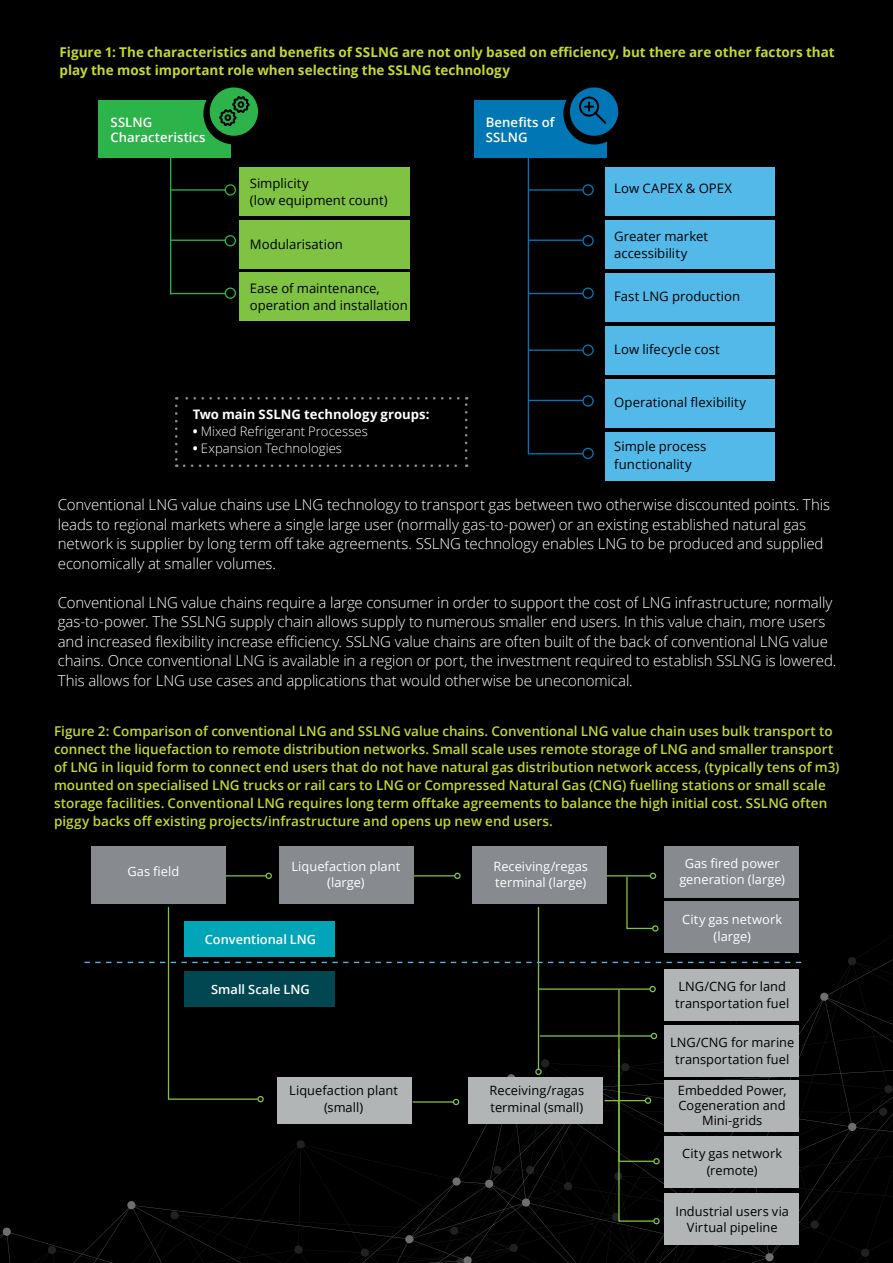
<style>
.page{position:relative;width:893px;height:1263px;background:#000}
.page>*{position:absolute;margin:0;border:0;box-sizing:border-box;transform-origin:0 0}
.t1{font:300 15px/19.5px "Open Sans";letter-spacing:-.005em;color:#fff}
.t2{font:600 13.5px/18px "Open Sans";color:#c4d82e}
.t3{font:700 13.5px/18px "Open Sans";color:#c4d82e}
.t4{font:13.05px/17.1px "Open Sans";color:#000}
.t5{font:300 13.05px "Open Sans";color:#fff}
.t6{font:600 13.05px/15.1px "Open Sans";letter-spacing:.005em;color:#fff}
.t7{font:700 13.05px "Open Sans";color:#fff}
.t8{font:12.75px/16.6px "Open Sans";letter-spacing:.005em;color:#000;text-align:center}
.t9{font:12.75px/16.6px "Open Sans";letter-spacing:.005em;color:#fff;text-align:center}
.t10{font:600 12.75px "Open Sans";color:#fff}
.s1{font-weight:700}
</style>
<div class="page">
<div style="left:98px;top:100px;width:132px;height:57px;background:#2cb34a"></div>
<div style="left:239px;top:168px;width:171px;height:48px;background:#80c342"></div>
<div style="left:605px;top:168px;width:169px;height:48px;background:#52b9e9"></div>
<div style="left:605px;top:327px;width:169px;height:48px;background:#52b9e9"></div>
<div style="left:239px;top:220px;width:171px;height:49px;background:#80c342"></div>
<div style="left:605px;top:221px;width:169px;height:48px;background:#52b9e9"></div>
<div style="left:605px;top:380px;width:169px;height:48px;background:#52b9e9"></div>
<div style="left:239px;top:273px;width:171px;height:48px;background:#80c342"></div>
<svg style="left:175px;top:406px;width:3px;height:61px"></svg>
<svg style="left:184px;top:464px;width:283px;height:3px"></svg>
<svg style="left:465px;top:397px;width:2px;height:61px"></svg>
<svg style="left:176px;top:397px;width:282px;height:3px"></svg>
<div style="left:605px;top:274px;width:169px;height:48px;background:#52b9e9"></div>
<div style="left:605px;top:432px;width:169px;height:49px;background:#52b9e9"></div>
<div style="left:475px;top:100px;width:132px;height:57px;background:#0077b4"></div>
<div style="left:203px;top:83px;width:62px;height:61px;background:#000;border-radius:50%"></div>
<div style="left:563px;top:83px;width:62px;height:61px;background:#000;border-radius:50%"></div>
<svg style="left:210px;top:87px;width:48px;height:49px"></svg>
<svg style="left:570px;top:87px;width:48px;height:49px"></svg>
<hr style="left:170px;top:158px;width:1px;height:137px;background:#2cb34a">
<hr style="left:528px;top:158px;width:1px;height:296px;background:#0077b4">
<hr style="left:171px;top:189px;width:63px;height:2px;background:#2cb34a">
<hr style="left:529px;top:189px;width:63px;height:2px;background:#0077b4">
<hr style="left:529px;top:349px;width:63px;height:2px;background:#0077b4">
<hr style="left:171px;top:240px;width:63px;height:1px;background:#2cb34a">
<hr style="left:529px;top:240px;width:63px;height:1px;background:#0077b4">
<hr style="left:529px;top:400px;width:63px;height:1px;background:#0077b4">
<hr style="left:171px;top:293px;width:63px;height:1px;background:#2cb34a">
<hr style="left:529px;top:293px;width:63px;height:1px;background:#0077b4">
<hr style="left:529px;top:453px;width:63px;height:1px;background:#0077b4">
<svg style="left:225px;top:185px;width:10px;height:10px"></svg>
<div style="left:225px;top:184px;width:11px;height:12px;border:1px solid #2cb34a;border-radius:50%"></div>
<svg style="left:583px;top:185px;width:10px;height:10px"></svg>
<div style="left:582px;top:184px;width:12px;height:12px;border:1px solid #0077b4;border-radius:50%"></div>
<svg style="left:583px;top:345px;width:10px;height:10px"></svg>
<div style="left:582px;top:344px;width:12px;height:12px;border:1px solid #0077b4;border-radius:50%"></div>
<div style="left:225px;top:236px;width:10px;height:10px;background:#000;border-radius:50%"></div>
<div style="left:225px;top:235px;width:11px;height:11px;border:1px solid #2cb34a;border-radius:50%"></div>
<svg style="left:583px;top:236px;width:10px;height:10px"></svg>
<div style="left:582px;top:235px;width:12px;height:11px;border:1px solid #0077b4;border-radius:50%"></div>
<svg style="left:583px;top:396px;width:10px;height:10px"></svg>
<div style="left:582px;top:395px;width:12px;height:12px;border:1px solid #0077b4;border-radius:50%"></div>
<svg style="left:225px;top:288px;width:10px;height:10px"></svg>
<div style="left:225px;top:287px;width:11px;height:12px;border:1px solid #2cb34a;border-radius:50%"></div>
<svg style="left:583px;top:288px;width:10px;height:10px"></svg>
<div style="left:582px;top:287px;width:12px;height:12px;border:1px solid #0077b4;border-radius:50%"></div>
<svg style="left:583px;top:448px;width:10px;height:10px"></svg>
<div style="left:582px;top:448px;width:12px;height:11px;border:1px solid #0077b4;border-radius:50%"></div>
<div style="left:91px;top:846px;width:134px;height:58px;background:#878a8f"></div>
<div style="left:279px;top:846px;width:134px;height:58px;background:#878a8f"></div>
<div style="left:472px;top:846px;width:135px;height:58px;background:#878a8f"></div>
<div style="left:665px;top:846px;width:134px;height:51px;background:#878a8f"></div>
<svg style="left:0;top:873px;width:893px;height:390px"></svg>
<p class="t3" style="left:60px;top:43px;width:777px">Figure 1: The characteristics and benefits of SSLNG are not only based on efficiency, but there are other factors that play the most important role when selecting the SSLNG technology</p>
<p class="t6" style="left:111px;top:114px;width:96px">SSLNG<br>Characteristics</p>
<p class="t6" style="left:486px;top:114px;width:70px">Benefits of<br>SSLNG</p>
<p class="t4" style="left:250px;top:174px;width:139px">Simplicity<br>(low equipment count)</p>
<p class="t4" style="left:250px;top:235px;width:95px">Modularisation</p>
<p class="t4" style="left:250px;top:279px;width:160px">Ease of maintenance, operation and installation</p>
<p class="t7" style="left:193px;top:405px;width:238px">Two main SSLNG technology groups:</p>
<p class="t5" style="left:193px;top:422px;width:177px"><span class="s1">•</span> Mixed Refrigerant Processes</p>
<p class="t5" style="left:193px;top:439px;width:151px"><span class="s1">•</span> Expansion Technologies</p>
<p class="t4" style="left:614px;top:180px;width:119px">Low CAPEX &amp; OPEX</p>
<p class="t4" style="left:614px;top:228px;width:95px">Greater market accessibility</p>
<p class="t4" style="left:614px;top:287px;width:127px">Fast LNG production</p>
<p class="t4" style="left:614px;top:341px;width:107px">Low lifecycle cost</p>
<p class="t4" style="left:614px;top:393px;width:133px">Operational flexibility</p>
<p class="t4" style="left:614px;top:438px;width:94px">Simple process functionality</p>
<p class="t1" style="left:58px;top:494px;width:774px">Conventional LNG value chains use LNG technology to transport gas between two otherwise discounted points. This leads to regional markets where a single large user (normally gas-to-power) or an existing established natural gas network is supplier by long term off take agreements. SSLNG technology enables LNG to be produced and supplied economically at smaller volumes.</p>
<p class="t1" style="left:58px;top:592px;width:780px">Conventional LNG value chains require a large consumer in order to support the cost of LNG infrastructure; normally gas-to-power. The SSLNG supply chain allows supply to numerous smaller end users. In this value chain, more users and increased flexibility increase efficiency. SSLNG value chains are often built of the back of conventional LNG value chains. Once conventional LNG is available in a region or port, the investment required to establish SSLNG is lowered.<br>This allows for LNG use cases and applications that would otherwise be uneconomical.</p>
<p class="t2" style="left:54px;top:722px;width:787px">Figure 2: Comparison of conventional LNG and SSLNG value chains. Conventional LNG value chain uses bulk transport to connect the liquefaction to remote distribution networks. Small scale uses remote storage of LNG and smaller transport of LNG in liquid form to connect end users that do not have natural gas distribution network access, (typically tens of m3) mounted on specialised LNG trucks or rail cars to LNG or Compressed Natural Gas (CNG) fuelling stations or small scale storage facilities. Conventional LNG requires long term offtake agreements to balance the high initial cost. SSLNG often piggy backs off existing projects/infrastructure and opens up new end users.</p>
<p class="t9" style="left:128px;top:863px;width:53px">Gas field</p>
<p class="t9" style="left:291px;top:857px;width:110px">Liquefaction plant (large)</p>
<p class="t9" style="left:493px;top:857px;width:96px;text-align:left">Receiving/regas terminal (large)</p>
<p class="t9" style="left:679px;top:854px;width:107px">Gas fired power generation (large)</p>
<p class="t9" style="left:682px;top:911px;width:101px">City gas network (large)</p>
<p class="t8" style="left:675px;top:978px;width:116px;text-align:left">LNG/CNG for land transportation fuel</p>
<p class="t8" style="left:670px;top:1034px;width:126px">LNG/CNG for marine transportation fuel</p>
<p class="t8" style="left:678px;top:1082px;width:110px;line-height:15px">Embedded Power,<br>Cogeneration and<br>Mini-grids</p>
<p class="t10" style="left:205px;top:931px;width:113px">Conventional LNG</p>
<p class="t10" style="left:211px;top:980px;width:100px">Small Scale LNG</p>
<p class="t8" style="left:289px;top:1082px;width:110px">Liquefaction plant (small)</p>
<p class="t8" style="left:490px;top:1082px;width:96px;text-align:left">Receiving/ragas terminal (small)</p>
<p class="t8" style="left:682px;top:1145px;width:101px">City gas network (remote)</p>
<p class="t8" style="left:675px;top:1202px;width:115px">Industrial users via<br>Virtual pipeline</p>
</div>
